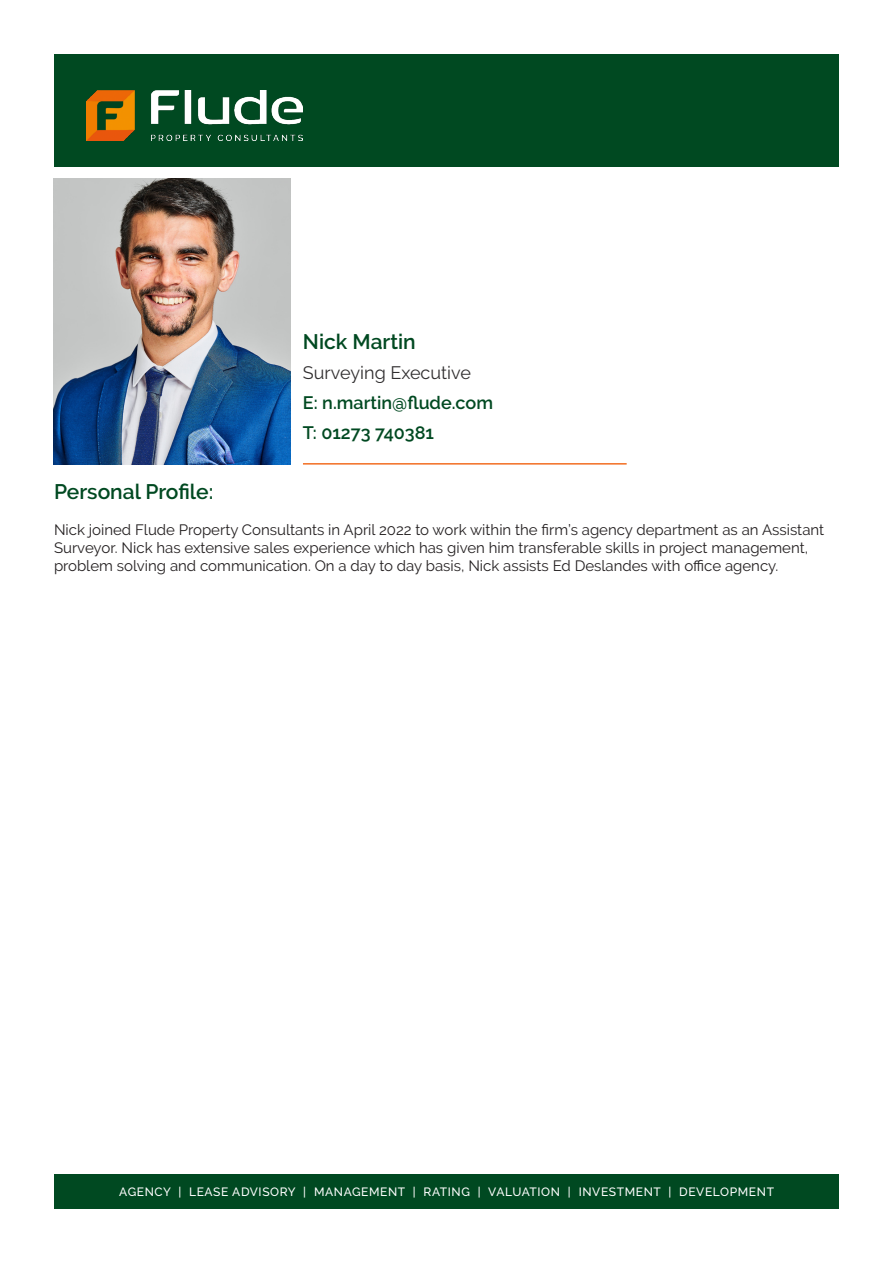
<style>
.page{position:relative;width:893px;height:1263px;background:#fff}
.page>*{position:absolute;margin:0;border:0;box-sizing:border-box;transform-origin:0 0}
.Flude_-_Main_Header{font:600 21px "Raleway";color:#004921}
.Flude_-_Tagline_Text{font:600 18px "Raleway";color:#004921}
.Flude_-_Tagline_Text-2{font:18px "Raleway";color:#312f30}
.Flude_-_Standard_Paragraph_Text{font:15px/18px "Raleway";color:#231f20}
.t1{font:500 12px "Raleway";letter-spacing:.05em;color:#fff}
</style>
<div class="page">
<img style="left:54px;top:178px;width:236px;height:287px">
<hr style="left:303px;top:463px;width:324px;height:2px;background:#f36e21">
<div style="left:54px;top:1175px;width:785px;height:34px;background:#004921"></div>
<div style="left:54px;top:54px;width:785px;height:112px;background:#004921"></div>
<img style="left:87px;top:90px;width:216px;height:51px">
<p class="Flude_-_Main_Header" style="left:303px;top:329px;width:114px">Nick Martin</p>
<p class="Flude_-_Tagline_Text-2" style="left:303px;top:362px;width:169px">Surveying Executive</p>
<p class="Flude_-_Tagline_Text" style="left:303px;top:392px;width:192px">E: n.martin@flude.com</p>
<p class="Flude_-_Tagline_Text" style="left:303px;top:422px;width:133px">T: 01273 740381</p>
<p class="Flude_-_Main_Header" style="left:54px;top:480px;width:161px">Personal Profile:</p>
<p class="Flude_-_Standard_Paragraph_Text" style="left:54px;top:521px;width:772px">Nick joined Flude Property Consultants in April 2022 to work within the firm’s agency department as an Assistant<br>Surveyor. Nick has extensive sales experience which has given him transferable skills in project management, problem solving and communication. On a day to day basis, Nick assists Ed Deslandes with office agency.</p>
<p class="t1" style="left:119px;top:1185px;width:656px">AGENCY | LEASE ADVISORY | MANAGEMENT | RATING | VALUATION | INVESTMENT | DEVELOPMENT</p>
</div>
